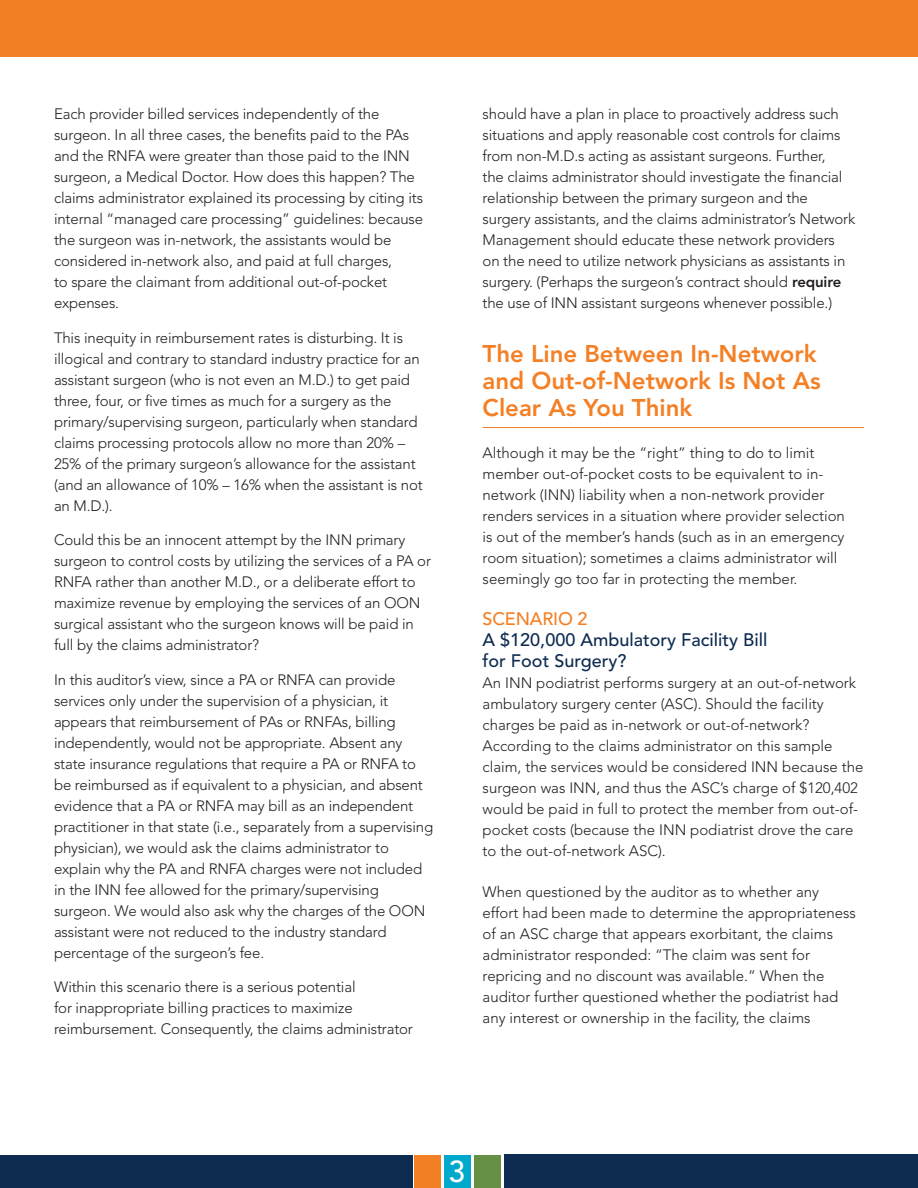
<style>
.page{position:relative;width:918px;height:1188px;background:#fff}
.page>*{position:absolute;margin:0;border:0;box-sizing:border-box;transform-origin:0 0}
.t1{font:500 30px "Avenir LT Std";color:#fff}
.Paragraph_Style_2{font:800 24px/27px "Avenir LT Std";color:#f48026}
.t2{font:500 18px/21px "Avenir LT Std";color:#0e2b51}
.t3{font:300 15px/21px "Avenir LT Std";letter-spacing:-.01em;color:#231f20}
.s1{font-weight:800}
.s2{color:#f48026}
</style>
<div class="page">
<hr style="left:483px;top:427px;width:381px;height:1px;background:#f48026">
<div style="left:0;top:1155px;width:412px;height:33px;background:#0e2b51"></div>
<div style="left:474px;top:1155px;width:27px;height:33px;background:#669046"></div>
<div style="left:444px;top:1155px;width:27px;height:33px;background:#00a9cc"></div>
<div style="left:414px;top:1155px;width:27px;height:33px;background:#f48026"></div>
<div style="left:0;top:0;width:918px;height:56px;background:#f48026"></div>
<div style="left:504px;top:1155px;width:414px;height:33px;background:#0e2b51"></div>
<p class="t3" style="left:54px;top:104px;width:371px">Each provider billed services independently of the surgeon. In all three cases, the benefits paid to the PAs and the RNFA were greater than those paid to the INN surgeon, a Medical Doctor. How does this happen? The claims administrator explained its processing by citing its internal “managed care processing” guidelines: because the surgeon was in-network, the assistants would be considered in-network also, and paid at full charges,<br>to spare the claimant from additional out-of-pocket expenses.</p>
<p class="t3" style="left:54px;top:327px;width:370px">This inequity in reimbursement rates is disturbing. It is illogical and contrary to standard industry practice for an assistant surgeon (who is not even an M.D.) to get paid three, four, or five times as much for a surgery as the primary/supervising surgeon, particularly when standard claims processing protocols allow no more than 20% – 25% of the primary surgeon’s allowance for the assistant (and an allowance of 10% – 16% when the assistant is not an M.D.).</p>
<p class="t3" style="left:54px;top:530px;width:379px">Could this be an innocent attempt by the INN primary surgeon to control costs by utilizing the services of a PA or RNFA rather than another M.D., or a deliberate effort to maximize revenue by employing the services of an OON surgical assistant who the surgeon knows will be paid in full by the claims administrator?</p>
<p class="t3" style="left:54px;top:669px;width:381px">In this auditor’s view, since a PA or RNFA can provide services only under the supervision of a physician, it appears that reimbursement of PAs or RNFAs, billing independently, would not be appropriate. Absent any state insurance regulations that require a PA or RNFA to be reimbursed as if equivalent to a physician, and absent evidence that a PA or RNFA may bill as an independent practitioner in that state (i.e., separately from a supervising physician), we would ask the claims administrator to explain why the PA and RNFA charges were not included in the INN fee allowed for the primary/supervising surgeon. We would also ask why the charges of the OON assistant were not reduced to the industry standard percentage of the surgeon’s fee.</p>
<p class="t3" style="left:54px;top:977px;width:360px">Within this scenario there is a serious potential<br>for inappropriate billing practices to maximize reimbursement. Consequently, the claims administrator</p>
<p class="t3" style="left:483px;top:104px;width:374px">should have a plan in place to proactively address such situations and apply reasonable cost controls for claims from non-M.D.s acting as assistant surgeons. Further,<br>the claims administrator should investigate the financial relationship between the primary surgeon and the surgery assistants, and the claims administrator’s Network Management should educate these network providers on the need to utilize network physicians as assistants in surgery. (Perhaps the surgeon’s contract should <span class="s1">require </span>the use of INN assistant surgeons whenever possible.)</p>
<p class="Paragraph_Style_2" style="left:483px;top:341px;width:340px">The Line Between In-Network and Out-of-Network Is Not As<br>Clear As You Think</p>
<p class="t3" style="left:483px;top:442px;width:364px">Although it may be the “right” thing to do to limit member out-of-pocket costs to be equivalent to in&shy;network (INN) liability when a non-network provider renders services in a situation where provider selection is out of the member’s hands (such as in an emergency room situation); sometimes a claims administrator will seemingly go too far in protecting the member.</p>
<p class="t2" style="left:483px;top:609px;width:286px"><span class="s2">SCENARIO 2<br></span>A $120,000 Ambulatory Facility Bill for Foot Surgery?</p>
<p class="t3" style="left:483px;top:672px;width:382px">An INN podiatrist performs surgery at an out-of-network ambulatory surgery center (ASC). Should the facility charges be paid as in-network or out-of-network?<br>According to the claims administrator on this sample claim, the services would be considered INN because the surgeon was INN, and thus the ASC’s charge of $120,402 would be paid in full to protect the member from out-of&shy;pocket costs (because the INN podiatrist drove the care to the out-of-network ASC).</p>
<p class="t3" style="left:483px;top:881px;width:375px">When questioned by the auditor as to whether any effort had been made to determine the appropriateness of an ASC charge that appears exorbitant, the claims administrator responded: “The claim was sent for repricing and no discount was available.” When the auditor further questioned whether the podiatrist had any interest or ownership in the facility, the claims</p>
<p class="t1" style="left:448px;top:1154px;width:18px">3</p>
</div>
